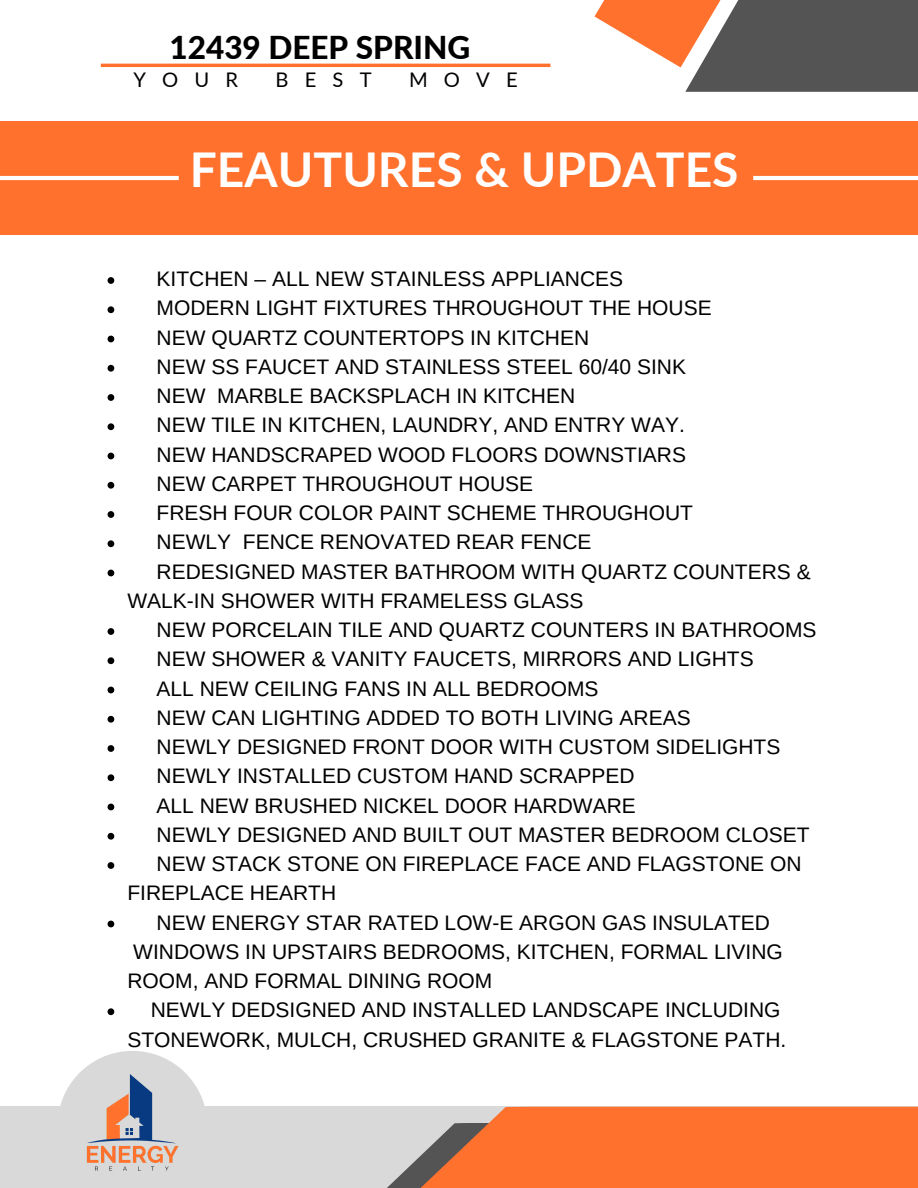
<style>
.page{position:relative;width:918px;height:1188px;background:#fff}
.page>*{position:absolute;margin:0;border:0;box-sizing:border-box;transform-origin:0 0}
.t1{font:700 48px "Lato";color:#fff}
.t2{font:800 31.5px "Lato";color:#000}
.t3{font:21px "Arimo";color:#000}
.t4{font:20.1px "Lato";letter-spacing:.8em;color:#000}
</style>
<div class="page">
<svg style="left:595px;top:0;width:323px;height:92px"></svg>
<svg style="left:101px;top:64px;width:449px;height:3px"></svg>
<div style="left:868px;top:1107px;width:50px;height:81px;background:#ff712d"></div>
<svg style="left:0;top:1051px;width:868px;height:137px"></svg>
<img style="left:85px;top:1075px;width:93px;height:97px">
<div style="left:0;top:121px;width:918px;height:114px;background:#ff712d"></div>
<svg style="left:0;top:176px;width:179px;height:4px"></svg>
<svg style="left:753px;top:176px;width:165px;height:4px"></svg>
<svg style="left:108px;top:277px;width:6px;height:7px"></svg>
<svg style="left:108px;top:306px;width:6px;height:7px"></svg>
<svg style="left:108px;top:336px;width:6px;height:6px"></svg>
<svg style="left:108px;top:365px;width:6px;height:7px"></svg>
<svg style="left:108px;top:394px;width:6px;height:7px"></svg>
<svg style="left:108px;top:423px;width:6px;height:7px"></svg>
<svg style="left:108px;top:453px;width:6px;height:6px"></svg>
<svg style="left:108px;top:482px;width:6px;height:7px"></svg>
<svg style="left:108px;top:511px;width:6px;height:7px"></svg>
<svg style="left:108px;top:540px;width:6px;height:7px"></svg>
<svg style="left:108px;top:570px;width:6px;height:6px"></svg>
<svg style="left:108px;top:628px;width:6px;height:7px"></svg>
<svg style="left:108px;top:657px;width:6px;height:7px"></svg>
<svg style="left:108px;top:687px;width:6px;height:6px"></svg>
<svg style="left:108px;top:716px;width:6px;height:7px"></svg>
<svg style="left:108px;top:745px;width:6px;height:7px"></svg>
<svg style="left:108px;top:774px;width:6px;height:7px"></svg>
<svg style="left:108px;top:804px;width:6px;height:6px"></svg>
<svg style="left:108px;top:833px;width:6px;height:7px"></svg>
<svg style="left:108px;top:862px;width:6px;height:7px"></svg>
<svg style="left:108px;top:921px;width:6px;height:6px"></svg>
<svg style="left:108px;top:1008px;width:6px;height:7px"></svg>
<h2 class="t2" style="left:169px;top:28px;width:302px">12439 DEEP SPRING</h2>
<p class="t4" style="left:134px;top:67px;width:106px">YOUR</p>
<p class="t4" style="left:276px;top:67px;width:97px">BEST</p>
<p class="t4" style="left:409px;top:67px;width:110px">MOVE</p>
<h1 class="t1" style="left:190px;top:140px;width:550px">FEAUTURES &amp; UPDATES</h1>
<p class="t3" style="left:157px;top:267px;width:468px">KITCHEN – ALL NEW STAINLESS APPLIANCES</p>
<p class="t3" style="left:157px;top:296px;width:557px">MODERN LIGHT FIXTURES THROUGHOUT THE HOUSE</p>
<p class="t3" style="left:157px;top:326px;width:434px">NEW QUARTZ COUNTERTOPS IN KITCHEN</p>
<p class="t3" style="left:157px;top:355px;width:531px">NEW SS FAUCET AND STAINLESS STEEL 60/40 SINK</p>
<p class="t3" style="left:157px;top:384px;width:420px">NEW MARBLE BACKSPLACH IN KITCHEN</p>
<p class="t3" style="left:157px;top:413px;width:530px">NEW TILE IN KITCHEN, LAUNDRY, AND ENTRY WAY.</p>
<p class="t3" style="left:157px;top:443px;width:531px">NEW HANDSCRAPED WOOD FLOORS DOWNSTIARS</p>
<p class="t3" style="left:157px;top:472px;width:378px">NEW CARPET THROUGHOUT HOUSE</p>
<p class="t3" style="left:157px;top:501px;width:538px">FRESH FOUR COLOR PAINT SCHEME THROUGHOUT</p>
<p class="t3" style="left:157px;top:530px;width:436px">NEWLY FENCE RENOVATED REAR FENCE</p>
<p class="t3" style="left:157px;top:560px;width:656px">REDESIGNED MASTER BATHROOM WITH QUARTZ COUNTERS &amp;</p>
<p class="t3" style="left:127px;top:589px;width:457px">WALK-IN SHOWER WITH FRAMELESS GLASS</p>
<p class="t3" style="left:157px;top:618px;width:662px">NEW PORCELAIN TILE AND QUARTZ COUNTERS IN BATHROOMS</p>
<p class="t3" style="left:157px;top:647px;width:599px">NEW SHOWER &amp; VANITY FAUCETS, MIRRORS AND LIGHTS</p>
<p class="t3" style="left:157px;top:677px;width:444px">ALL NEW CEILING FANS IN ALL BEDROOMS</p>
<p class="t3" style="left:157px;top:706px;width:536px">NEW CAN LIGHTING ADDED TO BOTH LIVING AREAS</p>
<p class="t3" style="left:157px;top:735px;width:625px">NEWLY DESIGNED FRONT DOOR WITH CUSTOM SIDELIGHTS</p>
<p class="t3" style="left:157px;top:764px;width:480px">NEWLY INSTALLED CUSTOM HAND SCRAPPED</p>
<p class="t3" style="left:157px;top:794px;width:481px">ALL NEW BRUSHED NICKEL DOOR HARDWARE</p>
<p class="t3" style="left:157px;top:823px;width:655px">NEWLY DESIGNED AND BUILT OUT MASTER BEDROOM CLOSET</p>
<p class="t3" style="left:157px;top:852px;width:646px">NEW STACK STONE ON FIREPLACE FACE AND FLAGSTONE ON</p>
<p class="t3" style="left:127px;top:881px;width:210px">FIREPLACE HEARTH</p>
<p class="t3" style="left:157px;top:911px;width:615px">NEW ENERGY STAR RATED LOW-E ARGON GAS INSULATED</p>
<p class="t3" style="left:133px;top:940px;width:651px">WINDOWS IN UPSTAIRS BEDROOMS, KITCHEN, FORMAL LIVING</p>
<p class="t3" style="left:127px;top:969px;width:366px">ROOM, AND FORMAL DINING ROOM</p>
<p class="t3" style="left:151px;top:998px;width:631px">NEWLY DEDSIGNED AND INSTALLED LANDSCAPE INCLUDING</p>
<p class="t3" style="left:127px;top:1028px;width:660px">STONEWORK, MULCH, CRUSHED GRANITE &amp; FLAGSTONE PATH.</p>
</div>
